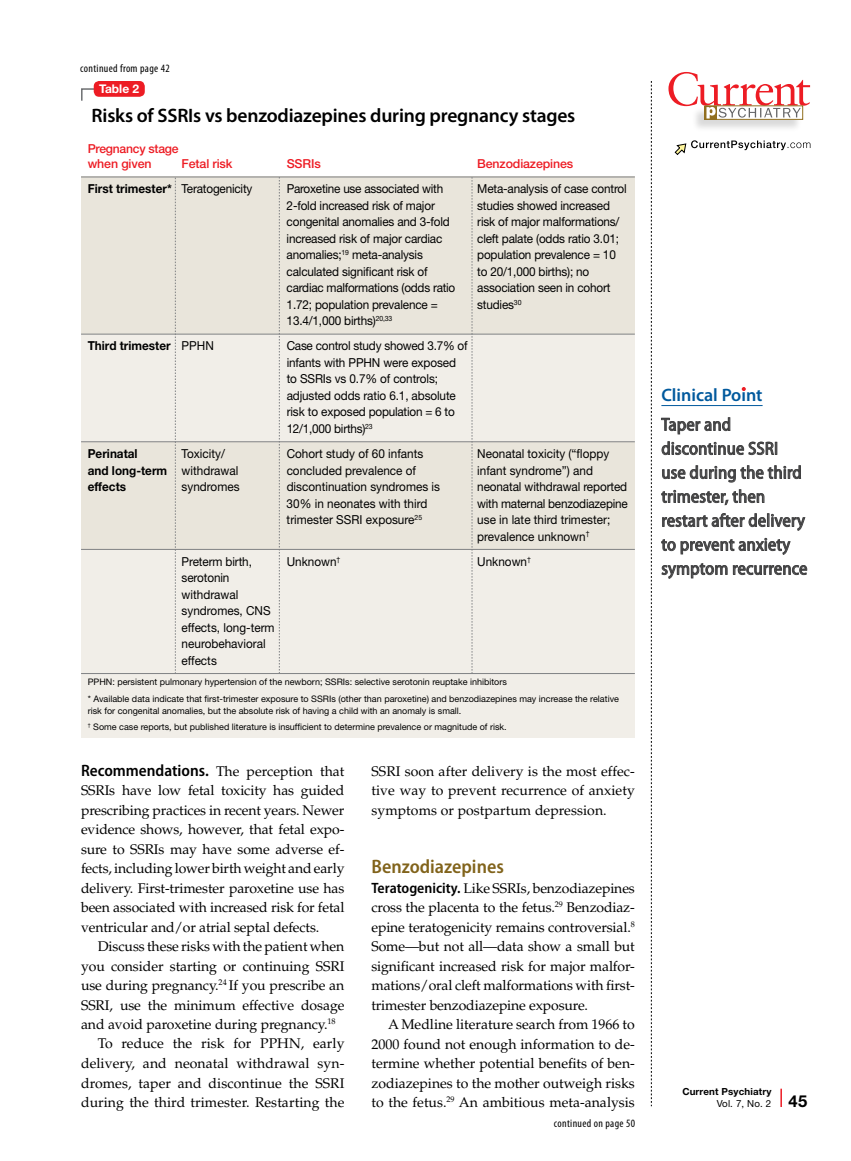
<style>
.page{position:relative;width:851px;height:1161px;background:#fff}
.page>*{position:absolute;margin:0;border:0;box-sizing:border-box;transform-origin:0 0}
.t1{font:600 19.5px "Myriad Pro";letter-spacing:-.01em;color:#000}
.t2{font:600 semi-condensed 19.5px "Myriad Pro";color:#81631b}
.t3{font:semi-condensed 18px/24px "Myriad Pro";letter-spacing:.01em;color:#414142}
.t4{font:600 18px "Myriad Pro";color:#00599d}
.t5{font:14.1px/19.5px "Palatino LT Std";letter-spacing:-.005em;color:#000;text-align:justify}
.t6{font:12.3px/16.5px "Helvetica Neue LT Std";letter-spacing:-.015em;color:#000;scale:.95 1}
.t7{font:700 12.3px "Helvetica Neue LT Std";color:#000;scale:.95 1}
.t8{font:500 12.3px/15px "Helvetica Neue LT Std";letter-spacing:-.01em;color:#ed1c24}
.t9{font:700 12px "Helvetica Neue LT Std";color:#fff}
.t10{font:condensed 11.25px "Myriad Pro";letter-spacing:.03em;color:#000}
.t11{font:700 9.75px/12px "Helvetica Neue LT Std";letter-spacing:.015em;color:#000}
.t12{font:9px/16.4px "Helvetica Neue LT Std";color:#000}
.s1{font-weight:400}
.s2{font-family:"Myriad Pro";font-weight:600;font-stretch:semi-condensed;font-size:16.5px}
.s3{font-family:"Myriad Pro";font-weight:600;font-stretch:semi-condensed;font-size:15px}
.s4{font-size:16.5px}
</style>
<div class="page">
<svg style="left:651px;top:81px;width:1px;height:1025px"></svg>
<svg style="left:780px;top:1089px;width:1px;height:18px"></svg>
<div style="left:691px;top:105px;width:112px;height:28px;background:#000;opacity:.15"></div>
<div style="left:704px;top:106px;width:99px;height:14px;border:1px solid #916f1f"></div>
<div style="left:704px;top:106px;width:13px;height:14px;background:#916f1f"></div>
<svg style="left:668px;top:72px;width:142px;height:47px"></svg>
<svg style="left:674px;top:140px;width:136px;height:15px"></svg>
<hr style="left:661px;top:405px;width:101px;height:1px;background:#00599d">
<svg style="left:661px;top:417px;width:69px;height:18px"></svg>
<svg style="left:661px;top:441px;width:116px;height:15px"></svg>
<svg style="left:662px;top:465px;width:138px;height:18px"></svg>
<svg style="left:661px;top:489px;width:103px;height:17px"></svg>
<svg style="left:662px;top:513px;width:143px;height:18px"></svg>
<svg style="left:661px;top:538px;width:129px;height:17px"></svg>
<svg style="left:661px;top:563px;width:66px;height:16px"></svg>
<svg style="left:733px;top:565px;width:74px;height:11px"></svg>
<svg style="left:741px;top:387px;width:5px;height:4px"></svg>
<svg style="left:81px;top:88px;width:16px;height:13px"></svg>
<div style="left:94px;top:81px;width:51px;height:16px;background:#ed1c24;border-radius:5px"></div>
<div style="left:81px;top:220px;width:553px;height:518px;background:#f1eee8"></div>
<div style="left:81px;top:177px;width:553px;height:157px;background:#e9e5db"></div>
<div style="left:81px;top:442px;width:553px;height:107px;background:#e9e5db"></div>
<hr style="left:81px;top:177px;width:553px;height:1px;background:#808284">
<hr style="left:81px;top:334px;width:553px;height:1px;background:#808284">
<hr style="left:81px;top:442px;width:553px;height:1px;background:#808284">
<hr style="left:81px;top:549px;width:553px;height:1px;background:#808284">
<hr style="left:81px;top:673px;width:553px;height:1px;background:#808284">
<svg style="left:471px;top:177px;width:1px;height:496px"></svg>
<svg style="left:175px;top:178px;width:1px;height:495px"></svg>
<svg style="left:279px;top:178px;width:1px;height:495px"></svg>
<p class="t10" style="left:80px;top:61px;width:91px">continued from page 42</p>
<p class="t9" style="left:99px;top:81px;width:42px">Table 2</p>
<h1 class="t1" style="left:91px;top:103px;width:485px">Risks of SSRIs vs benzodiazepines during pregnancy stages</h1>
<p class="t8" style="left:88px;top:141px;width:92px">Pregnancy stage when given</p>
<p class="t8" style="left:181px;top:156px;width:52px">Fetal risk</p>
<p class="t8" style="left:286px;top:156px;width:36px">SSRIs</p>
<p class="t8" style="left:477px;top:156px;width:97px">Benzodiazepines</p>
<p class="t7" style="left:88px;top:181px;width:175px">First trimester* <span class="s1">Teratogenicity</span></p>
<p class="t6" style="left:287px;top:181px;width:166px">Paroxetine use associated with</p>
<p class="t6" style="left:477px;top:181px;width:159px">Meta-analysis of case control</p>
<p class="t6" style="left:286px;top:197px;width:157px">2-fold increased risk of major</p>
<p class="t6" style="left:477px;top:197px;width:141px">studies showed increased</p>
<p class="t6" style="left:286px;top:214px;width:173px">congenital anomalies and 3-fold</p>
<p class="t6" style="left:477px;top:214px;width:151px">risk of major malformations/</p>
<p class="t6" style="left:286px;top:230px;width:165px">increased risk of major cardiac</p>
<p class="t6" style="left:477px;top:230px;width:151px">cleft palate (odds ratio 3.01;</p>
<p class="t6" style="left:286px;top:247px;width:145px">anomalies;<sup>19</sup> meta-analysis</p>
<p class="t6" style="left:477px;top:247px;width:147px">population prevalence = 10</p>
<p class="t6" style="left:286px;top:263px;width:150px">calculated significant risk of</p>
<p class="t6" style="left:477px;top:263px;width:119px">to 20/1,000 births); no</p>
<p class="t6" style="left:286px;top:280px;width:179px">cardiac malformations (odds ratio</p>
<p class="t6" style="left:477px;top:280px;width:142px">association seen in cohort</p>
<p class="t6" style="left:286px;top:296px;width:161px">1.72; population prevalence =</p>
<p class="t6" style="left:477px;top:296px;width:48px">studies<sup>30</sup></p>
<p class="t6" style="left:286px;top:313px;width:113px">13.4/1,000 births)<sup>20,33</sup></p>
<p class="t7" style="left:88px;top:338px;width:134px">Third trimester <span class="s1">PPHN</span></p>
<p class="t6" style="left:286px;top:338px;width:192px">Case control study showed 3.7% of infants with PPHN were exposed to SSRIs vs 0.7% of controls; adjusted odds ratio 6.1, absolute risk to exposed population = 6 to<br>12/1,000 births)<sup>23</sup></p>
<p class="t7" style="left:88px;top:446px;width:54px">Perinatal</p>
<p class="t6" style="left:182px;top:445px;width:47px">Toxicity/</p>
<p class="t6" style="left:287px;top:445px;width:145px">Cohort study of 60 infants</p>
<p class="t6" style="left:477px;top:445px;width:140px">Neonatal toxicity (“floppy</p>
<p class="t7" style="left:88px;top:463px;width:160px">and long-term <span class="s1">withdrawal</span></p>
<p class="t6" style="left:287px;top:462px;width:138px">concluded prevalence of</p>
<p class="t6" style="left:477px;top:462px;width:123px">infant syndrome”) and</p>
<p class="t7" style="left:88px;top:479px;width:42px">effects</p>
<p class="t6" style="left:182px;top:478px;width:62px">syndromes</p>
<p class="t6" style="left:287px;top:478px;width:163px">discontinuation syndromes is</p>
<p class="t6" style="left:477px;top:478px;width:159px">neonatal withdrawal reported</p>
<p class="t6" style="left:286px;top:495px;width:150px">30% in neonates with third</p>
<p class="t6" style="left:477px;top:495px;width:160px">with maternal benzodiazepine</p>
<p class="t6" style="left:286px;top:511px;width:144px">trimester SSRI exposure<sup>25</sup></p>
<p class="t6" style="left:477px;top:511px;width:142px">use in late third trimester; prevalence unknown<sup>†</sup></p>
<p class="t6" style="left:181px;top:553px;width:76px">Preterm birth,</p>
<p class="t6" style="left:287px;top:553px;width:58px">Unknown<sup>†</sup></p>
<p class="t6" style="left:477px;top:553px;width:58px">Unknown<sup>†</sup></p>
<p class="t6" style="left:181px;top:569px;width:99px">serotonin withdrawal syndromes, CNS effects, long-term neurobehavioral effects</p>
<p class="t12" style="left:88px;top:674px;width:532px">PPHN: persistent pulmonary hypertension of the newborn; SSRIs: selective serotonin reuptake inhibitors<br>* Available data indicate that first-trimester exposure to SSRIs (other than paroxetine) and benzodiazepines may increase the relative</p>
<p class="t12" style="left:88px;top:702px;width:420px">risk for congenital anomalies, but the absolute risk of having a child with an anomaly is small.<br><sup>†</sup> Some case reports, but published literature is insufficient to determine prevalence or magnitude of risk.</p>
<p class="t5" style="left:81px;top:761px;width:265px"><span class="s2">Recommendations.</span> The perception that SSRIs have low fetal toxicity has guided prescribing practices in recent years. Newer evidence shows, however, that fetal expo&shy;sure to SSRIs may have some adverse ef&shy;fects, including lower birth weight and early delivery. First-trimester paroxetine use has been associated with increased risk for fetal ventricular and/or atrial septal defects.</p>
<p class="t5" style="left:98px;top:937px;width:248px">Discuss these risks with the patient when</p>
<p class="t5" style="left:81px;top:956px;width:265px">you consider starting or continuing SSRI</p>
<p class="t5" style="left:81px;top:976px;width:265px">use during pregnancy.<sup>24</sup> If you prescribe an</p>
<p class="t5" style="left:81px;top:995px;width:265px">SSRI, use the minimum effective dosage</p>
<p class="t5" style="left:81px;top:1015px;width:256px">and avoid paroxetine during pregnancy.<sup>18</sup></p>
<p class="t5" style="left:98px;top:1034px;width:248px">To reduce the risk for PPHN, early</p>
<p class="t5" style="left:81px;top:1054px;width:265px">delivery, and neonatal withdrawal syn-</p>
<p class="t5" style="left:81px;top:1073px;width:265px">dromes, taper and discontinue the SSRI</p>
<p class="t5" style="left:81px;top:1093px;width:265px">during the third trimester. Restarting the</p>
<p class="t5" style="left:371px;top:761px;width:265px">SSRI soon after delivery is the most effec&shy;tive way to prevent recurrence of anxiety symptoms or postpartum depression.</p>
<h1 class="t2" style="left:371px;top:856px;width:134px">Benzodiazepines</h1>
<p class="t5" style="left:371px;top:878px;width:265px"><span class="s3">Teratogenicity.</span> Like SSRIs, benzodiazepines cross the placenta to the fetus.<sup>29</sup> Benzodiaz&shy;epine teratogenicity remains controversial.<sup>8<br></sup>Some—but not all—data show a small but significant increased risk for major malfor&shy;mations/oral cleft malformations with first&shy;trimester benzodiazepine exposure.</p>
<p class="t5" style="left:371px;top:1015px;width:265px;text-indent:17px">A Medline literature search from 1966 to 2000 found not enough information to de&shy;termine whether potential benefits of ben&shy;zodiazepines to the mother outweigh risks to the fetus.<sup>29</sup> An ambitious meta-analysis</p>
<p class="t10" style="left:554px;top:1116px;width:83px">continued on page 50</p>
<p class="t4" style="left:661px;top:384px;width:103px">Clinical Point</p>
<p class="t3" style="left:661px;top:413px;width:147px">Taper and discontinue SSRI<br>use during the third trimester, then restart after delivery to prevent anxiety symptom recurrence</p>
<p class="t11" style="left:716px;top:1085px;width:92px;text-indent:-34px">Current Psychiatry<br><span class="s1">Vol. 7, No. 2</span> <span class="s4">45</span></p>
</div>
